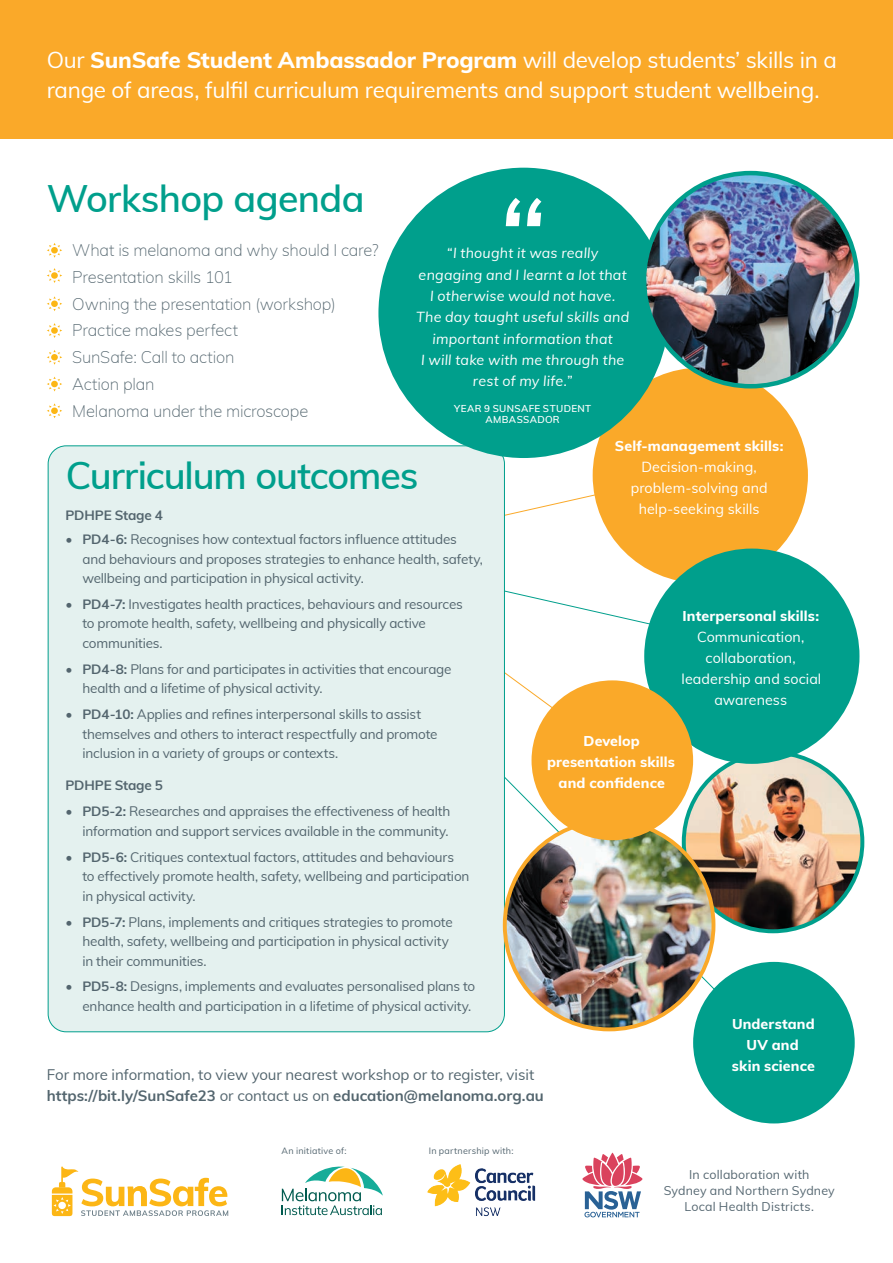
<style>
.page{position:relative;width:893px;height:1263px;background:#fff}
.page>*{position:absolute;margin:0;border:0;box-sizing:border-box;transform-origin:0 0}
.t1{font:600 37.5px "Muli";letter-spacing:-.025em;color:#009f8c}
.t2{font:22.5px/30px "Muli";letter-spacing:-.015em;color:#fff}
.t3{font:200 16.5px/26.7px "Muli";letter-spacing:-.01em;color:#53656e}
.t4{font:15px/21px "Muli";letter-spacing:-.005em;color:#53656e}
.t5{font:italic 14.25px/21.3px "Muli";letter-spacing:.015em;color:#fff;text-align:center}
.t6{font:14.25px/21px "Muli";letter-spacing:.005em;color:#fff;text-align:center}
.t7{font:800 14.25px/21px "Muli";letter-spacing:.005em;color:#fff;text-align:center}
.t8{font:13.5px/19.5px "Muli";letter-spacing:-.015em;color:#53656e}
.t9{font:700 13.5px "Muli";letter-spacing:-.015em;color:#53656e}
.t10{font:12.45px/16.2px "Muli";letter-spacing:.015em;color:#556771;text-align:center}
.t11{font:600 9.75px/10.6px "Muli";letter-spacing:.04em;color:#fff;text-align:center}
.t12{font:9px "Muli";letter-spacing:.025em;color:#556771}
.s1{font-weight:800}
.s2{font-weight:700}
</style>
<div class="page">
<img style="left:684px;top:753px;width:178px;height:178px;border-radius:89px">
<svg style="left:505px;top:493px;width:98px;height:28px"></svg>
<svg style="left:505px;top:590px;width:151px;height:36px"></svg>
<svg style="left:505px;top:672px;width:47px;height:36px"></svg>
<div style="left:0;top:0;width:893px;height:138px;background:#faa929"></div>
<svg style="left:505px;top:756px;width:216px;height:233px"></svg>
<div style="left:593px;top:368px;width:215px;height:215px;background:#faa929;border-radius:50%"></div>
<div style="left:644px;top:549px;width:215px;height:215px;background:#009f8c;border-radius:50%"></div>
<div style="left:48px;top:446px;width:456px;height:586px;background:#e4f1ef;border-radius:18px"></div>
<img style="left:505px;top:823px;width:208px;height:206px">
<div style="left:531px;top:680px;width:162px;height:160px;background:#faa929;border-radius:50%"></div>
<div style="left:693px;top:962px;width:162px;height:161px;background:#009f8c;border-radius:50%"></div>
<svg style="left:47px;top:243px;width:15px;height:15px"></svg>
<svg style="left:47px;top:268px;width:15px;height:15px"></svg>
<svg style="left:47px;top:296px;width:15px;height:15px"></svg>
<svg style="left:47px;top:323px;width:15px;height:15px"></svg>
<svg style="left:47px;top:350px;width:15px;height:15px"></svg>
<svg style="left:47px;top:377px;width:15px;height:14px"></svg>
<svg style="left:47px;top:403px;width:15px;height:15px"></svg>
<svg style="left:282px;top:1166px;width:101px;height:49px"></svg>
<svg style="left:52px;top:1167px;width:176px;height:49px"></svg>
<svg style="left:582px;top:1152px;width:61px;height:65px"></svg>
<img style="left:427px;top:1164px;width:109px;height:53px">
<div style="left:378px;top:168px;width:291px;height:290px;background:#009f8c;border-radius:50%"></div>
<svg style="left:506px;top:198px;width:35px;height:28px"></svg>
<img style="left:644px;top:173px;width:213px;height:213px;border-radius:107px">
<h2 class="t2" style="left:47px;top:44px;width:792px">Our <span class="s1">SunSafe Student Ambassador Program</span> will develop students’ skills in a range of areas, fulfil curriculum requirements and support student wellbeing.</h2>
<h1 class="t1" style="left:47px;top:172px;width:319px">Workshop agenda</h1>
<p class="t3" style="left:72px;top:236px;width:308px">What is melanoma and why should I care?<br>Presentation skills 101<br>Owning the presentation (workshop)<br>Practice makes perfect<br>SunSafe: Call to action<br>Action plan<br>Melanoma under the microscope</p>
<p class="t5" style="left:416px;top:242px;width:215px">“I thought it was really engaging and I learnt a lot that<br>I otherwise would not have.<br>The day taught useful skills and important information that<br>I will take with me through the rest of my life.”</p>
<p class="t11" style="left:454px;top:403px;width:139px">YEAR 9 SUNSAFE STUDENT<br>AMBASSADOR</p>
<h1 class="t1" style="left:66px;top:448px;width:354px">Curriculum outcomes</h1>
<p class="t9" style="left:65px;top:506px;width:99px">PDHPE Stage 4</p>
<p class="t8" style="left:82px;top:529px;width:402px;text-indent:-17px"><span class="s2">• PD4-6:</span> Recognises how contextual factors influence attitudes and behaviours and proposes strategies to enhance health, safety, wellbeing and participation in physical activity.</p>
<p class="t8" style="left:82px;top:594px;width:382px;text-indent:-17px"><span class="s2">• PD4-7:</span> Investigates health practices, behaviours and resources to promote health, safety, wellbeing and physically active communities.</p>
<p class="t8" style="left:82px;top:659px;width:371px;text-indent:-17px"><span class="s2">• PD4-8:</span> Plans for and participates in activities that encourage health and a lifetime of physical activity.</p>
<p class="t8" style="left:82px;top:704px;width:357px;text-indent:-17px"><span class="s2">• PD4-10:</span> Applies and refines interpersonal skills to assist themselves and others to interact respectfully and promote inclusion in a variety of groups or contexts.</p>
<p class="t9" style="left:65px;top:776px;width:99px">PDHPE Stage 5</p>
<p class="t8" style="left:65px;top:801px;width:386px;text-align:right"><span class="s2">• PD5-2:</span> Researches and appraises the effectiveness of health information and support services available in the community.</p>
<p class="t8" style="left:82px;top:846px;width:388px;text-indent:-17px"><span class="s2">• PD5-6:</span> Critiques contextual factors, attitudes and behaviours to effectively promote health, safety, wellbeing and participation in physical activity.</p>
<p class="t8" style="left:82px;top:911px;width:372px;text-indent:-17px"><span class="s2">• PD5-7:</span> Plans, implements and critiques strategies to promote health, safety, wellbeing and participation in physical activity in their communities.</p>
<p class="t8" style="left:65px;top:976px;width:411px;text-align:right"><span class="s2">• PD5-8:</span> Designs, implements and evaluates personalised plans to enhance health and participation in a lifetime of physical activity.</p>
<p class="t7" style="left:615px;top:435px;width:170px">Self-management skills:</p>
<p class="t6" style="left:631px;top:456px;width:138px">Decision-making, problem-solving and help-seeking skills</p>
<p class="t7" style="left:682px;top:605px;width:138px">Interpersonal skills:</p>
<p class="t6" style="left:682px;top:626px;width:141px">Communication, collaboration, leadership and social awareness</p>
<p class="t7" style="left:547px;top:730px;width:130px">Develop presentation skills and confidence</p>
<p class="t4" style="left:47px;top:1063px;width:499px">For more information, to view your nearest workshop or to register, visit <span class="s2">https://bit.ly/SunSafe23</span> or contact us on <span class="s2">education@melanoma.org.au</span></p>
<p class="t12" style="left:281px;top:1144px;width:67px">An initiative of:</p>
<p class="t12" style="left:429px;top:1144px;width:86px">In partnership with:</p>
<p class="t7" style="left:732px;top:1012px;width:84px">Understand<br>UV and skin science</p>
<p class="t10" style="left:664px;top:1166px;width:173px">In collaboration with<br>Sydney and Northern Sydney<br>Local Health Districts.</p>
</div>
